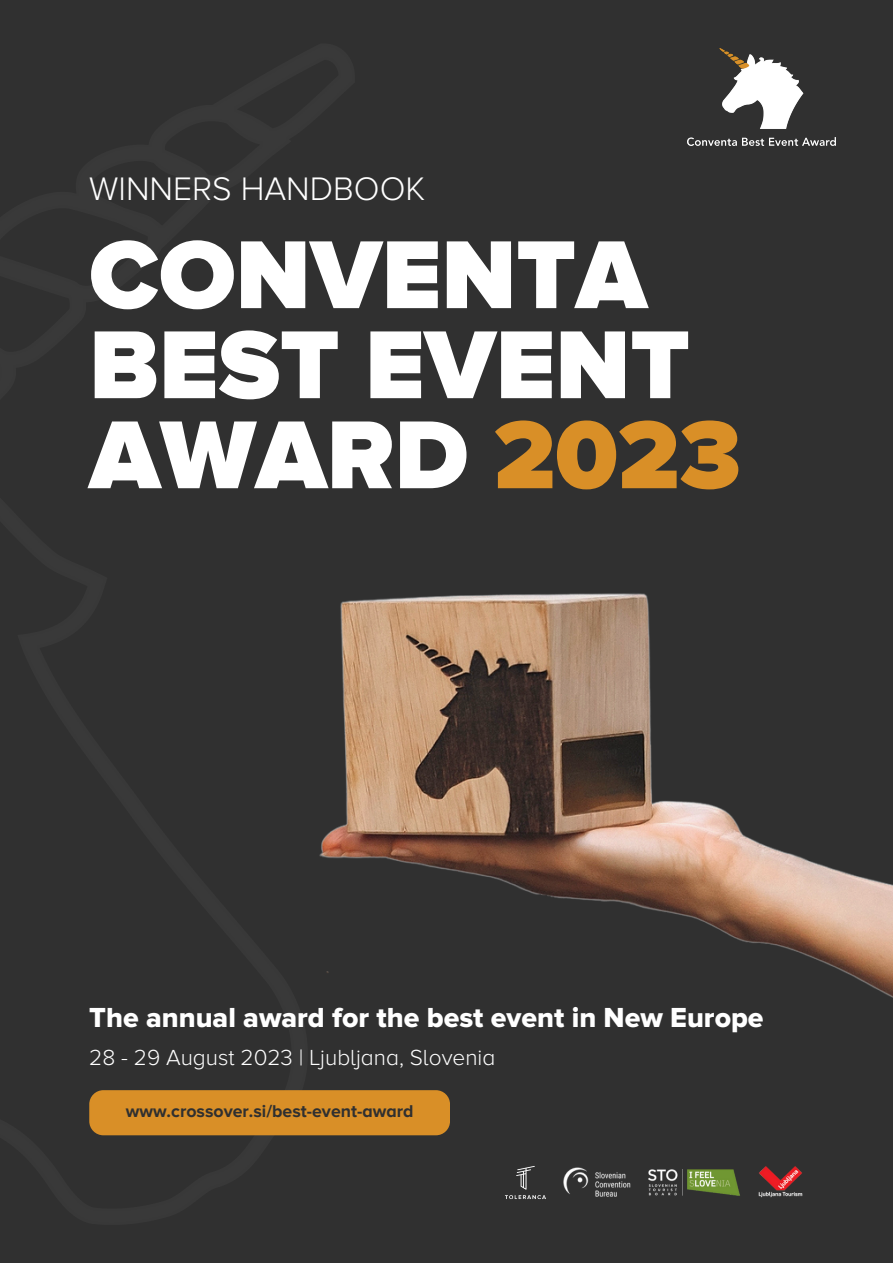
<style>
.page{position:relative;width:893px;height:1264px;background:#fff}
.page>*{position:absolute;margin:0;border:0;box-sizing:border-box;transform-origin:0 0}
.t1{font:900 100.05px/90px "Proxima Nova";color:#fff}
.t2{font:300 33.75px "Proxima Nova A";color:#fff}
.t3{font:28.5px "Proxima Nova Extrabld";color:#fff}
.t4{font:300 22.65px "Proxima Nova A";color:#fff}
.t5{font:700 17.7px "Proxima Nova A";color:#303030}
.s1{color:#d98f27}
</style>
<div class="page">
<div style="left:0;top:0;width:892px;height:1262px;background:#303030"></div>
<img style="left:319px;top:593px;width:573px;height:404px">
<img style="left:687px;top:49px;width:148px;height:96px">
<div style="left:89px;top:1090px;width:361px;height:45px;background:#d98f27;border-radius:14px"></div>
<img style="left:505px;top:1166px;width:41px;height:33px">
<img style="left:563px;top:1167px;width:68px;height:29px">
<img style="left:758px;top:1166px;width:45px;height:32px">
<img style="left:648px;top:1169px;width:35px;height:26px">
<img style="left:687px;top:1169px;width:53px;height:27px">
<p class="t2" style="left:89px;top:169px;width:337px">WINNERS HANDBOOK</p>
<h1 class="t1" style="left:89px;top:232px;width:653px">CONVENTA<br>BEST EVENT<br>AWARD <span class="s1">2023</span></h1>
<p class="t3" style="left:89px;top:1000px;width:675px">The annual award for the best event in New Europe</p>
<p class="t4" style="left:89px;top:1044px;width:407px">28 - 29 August 2023 | Ljubljana, Slovenia</p>
<p class="t5" style="left:126px;top:1101px;width:289px">www.crossover.si/best-event-award</p>
</div>
